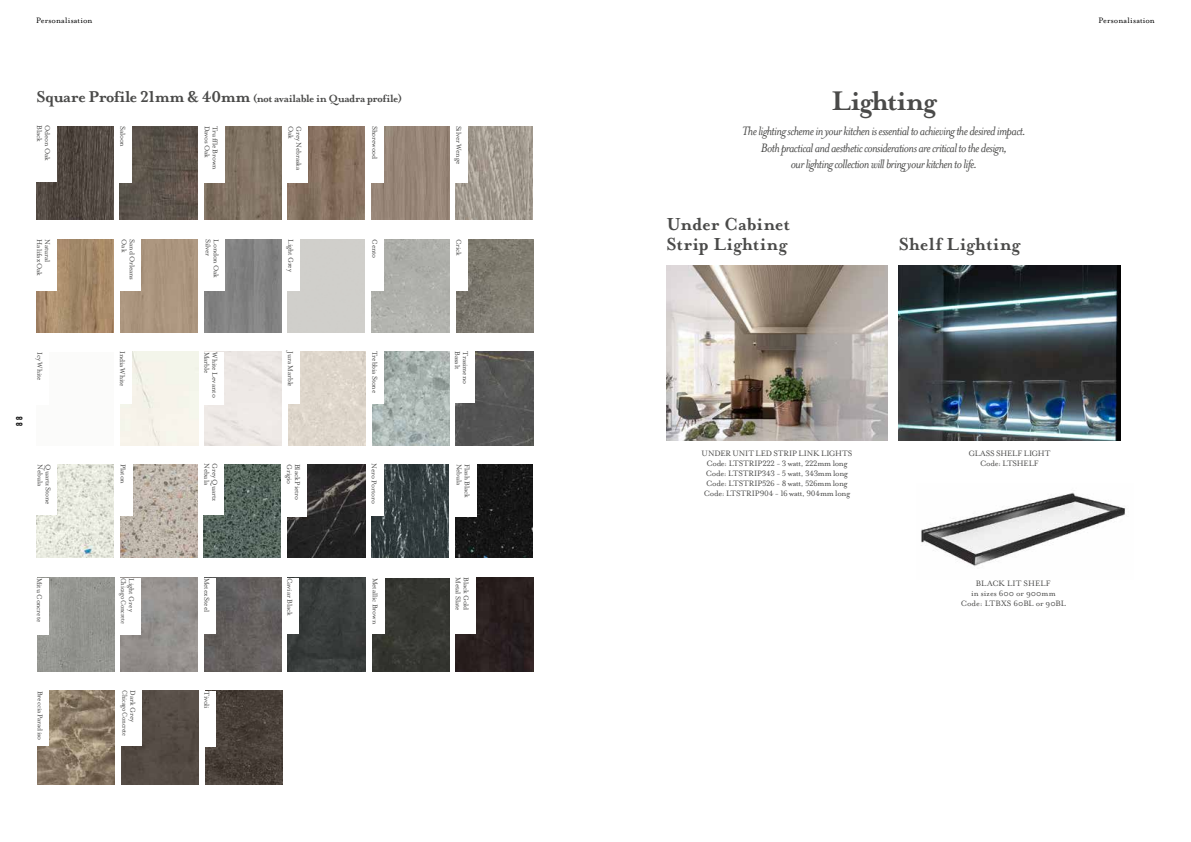
<style>
.page{position:relative;width:1191px;height:842px;background:#fff}
.page>*{position:absolute;margin:0;border:0;box-sizing:border-box;transform-origin:0 0}
.t1{font:700 31px "Mrs Eaves OT";letter-spacing:-.025em;color:#4a4a49}
.t2{font:700 20px/20px "Mrs Eaves OT";letter-spacing:.01em;color:#4a4a49}
.t3{font:italic 14px/16.8px "Mrs Eaves OT";letter-spacing:-.04em;color:#4a4a49;text-align:center}
.t4{font:700 12px "Mrs Eaves OT";letter-spacing:-.025em;color:#4a4a49}
.t5{font:9px/10px "Mrs Eaves OT";letter-spacing:-.015em;color:#4a4a49}
.t6{font:9px/10px "Mrs Eaves OT";letter-spacing:.005em;color:#4a4a49;text-align:center}
.t7{font:9px "Mrs Eaves OT";letter-spacing:.02em;color:#000}
.t8{font:9px "Bebas Neue";color:#000}
.t9{font:8px "Mrs Eaves OT";letter-spacing:-.02em;color:#4a4a49}
.t10{font:8px "Mrs Eaves OT";letter-spacing:-.02em;color:#4a4a49;scale:.86 1}
.t11{font:8px "Mrs Eaves OT";letter-spacing:.005em;color:#4a4a49}
.s1{font-size:18px}
</style>
<div class="page">
<img style="left:666px;top:266px;width:221px;height:174px">
<img style="left:899px;top:266px;width:221px;height:174px">
<img style="left:921px;top:492px;width:204px;height:75px">
<div style="left:36px;top:352px;width:78px;height:93px;background:#fbfbfa"></div>
<img style="left:372px;top:239px;width:77px;height:94px">
<img style="left:456px;top:239px;width:77px;height:94px">
<img style="left:204px;top:239px;width:77px;height:94px">
<img style="left:36px;top:239px;width:78px;height:94px">
<div style="left:120px;top:239px;width:78px;height:94px;background:#ab957e"></div>
<div style="left:199px;top:239px;width:26px;height:52px;background:#fff"></div>
<div style="left:37px;top:352px;width:12px;height:53px;background:#fff"></div>
<div style="left:118px;top:239px;width:23px;height:52px;background:#fff"></div>
<div style="left:35px;top:239px;width:21px;height:52px;background:#fff"></div>
<div style="left:372px;top:239px;width:12px;height:52px;background:#fff"></div>
<img style="left:456px;top:352px;width:77px;height:93px">
<img style="left:120px;top:126px;width:77px;height:93px">
<div style="left:121px;top:352px;width:77px;height:93px;background:#f6f3ea"></div>
<img style="left:288px;top:578px;width:77px;height:93px">
<img style="left:372px;top:352px;width:77px;height:93px">
<div style="left:372px;top:578px;width:77px;height:93px;background:#363732"></div>
<img style="left:37px;top:578px;width:77px;height:93px">
<img style="left:36px;top:126px;width:78px;height:93px">
<img style="left:204px;top:578px;width:78px;height:93px">
<img style="left:456px;top:126px;width:77px;height:94px">
<div style="left:456px;top:578px;width:77px;height:93px;background:#291f1f"></div>
<img style="left:288px;top:464px;width:77px;height:94px">
<div style="left:122px;top:691px;width:77px;height:93px;background:#554c45"></div>
<img style="left:288px;top:126px;width:77px;height:93px">
<img style="left:204px;top:126px;width:77px;height:93px">
<img style="left:372px;top:126px;width:77px;height:93px">
<img style="left:120px;top:464px;width:77px;height:94px">
<div style="left:288px;top:352px;width:77px;height:93px;background:#ded6cb"></div>
<img style="left:204px;top:464px;width:76px;height:94px">
<img style="left:36px;top:464px;width:78px;height:94px">
<img style="left:456px;top:464px;width:77px;height:94px">
<img style="left:205px;top:691px;width:77px;height:93px">
<img style="left:37px;top:691px;width:78px;height:93px">
<img style="left:372px;top:464px;width:77px;height:94px">
<div style="left:35px;top:125px;width:21px;height:57px;background:#fff"></div>
<div style="left:120px;top:126px;width:12px;height:57px;background:#fff"></div>
<div style="left:203px;top:126px;width:21px;height:57px;background:#fff"></div>
<div style="left:287px;top:126px;width:21px;height:57px;background:#fff"></div>
<div style="left:372px;top:126px;width:12px;height:56px;background:#fff"></div>
<div style="left:456px;top:126px;width:12px;height:56px;background:#fff"></div>
<div style="left:456px;top:238px;width:12px;height:53px;background:#fff"></div>
<div style="left:119px;top:351px;width:12px;height:52px;background:#fff"></div>
<div style="left:287px;top:351px;width:12px;height:53px;background:#fff"></div>
<div style="left:372px;top:351px;width:12px;height:52px;background:#fff"></div>
<div style="left:453px;top:351px;width:21px;height:51px;background:#fff"></div>
<div style="left:35px;top:464px;width:22px;height:51px;background:#fff"></div>
<div style="left:120px;top:464px;width:12px;height:52px;background:#fff"></div>
<div style="left:201px;top:463px;width:23px;height:52px;background:#fff"></div>
<div style="left:285px;top:464px;width:22px;height:52px;background:#fff"></div>
<div style="left:371px;top:463px;width:12px;height:53px;background:#fff"></div>
<div style="left:455px;top:464px;width:21px;height:52px;background:#fff"></div>
<div style="left:36px;top:578px;width:13px;height:57px;background:#fff"></div>
<div style="left:204px;top:578px;width:12px;height:55px;background:#fff"></div>
<div style="left:287px;top:578px;width:12px;height:55px;background:#fff"></div>
<div style="left:372px;top:578px;width:12px;height:55px;background:#fff"></div>
<div style="left:454px;top:577px;width:21px;height:57px;background:#fff"></div>
<div style="left:37px;top:691px;width:12px;height:55px;background:#fff"></div>
<div style="left:204px;top:691px;width:12px;height:55px;background:#fff"></div>
<div style="left:121px;top:690px;width:21px;height:56px;background:#fff"></div>
<p class="t7" style="left:36px;top:15px;width:58px">Personalisation</p>
<p class="t7" style="left:1098px;top:15px;width:58px">Personalisation</p>
<h3 class="t4" style="left:37px;top:92px;width:367px"><span class="s1">Square Profile 21mm &amp; 40mm</span> (not available in Quadra profile)</h3>
<p class="t9" style="left:44px;top:125px;width:18px;rotate:90deg">Black</p>
<p class="t9" style="left:52px;top:125px;width:37px;rotate:90deg">Odeon Oak</p>
<p class="t9" style="left:127px;top:126px;width:22px;rotate:90deg">Saloon</p>
<p class="t9" style="left:212px;top:126px;width:33px;rotate:90deg">Davos Oak</p>
<p class="t9" style="left:220px;top:126px;width:45px;rotate:90deg">Truffle Brown</p>
<p class="t9" style="left:295px;top:126px;width:14px;rotate:90deg">Oak</p>
<p class="t9" style="left:303px;top:126px;width:46px;rotate:90deg">Grey Nebraska</p>
<p class="t9" style="left:379px;top:126px;width:35px;rotate:90deg">Shorewood</p>
<p class="t9" style="left:463px;top:126px;width:40px;rotate:90deg">Silver Wenge</p>
<h1 class="t1" style="left:831px;top:82px;width:107px">Lighting</h1>
<h3 class="t3" style="left:742px;top:122px;width:285px">The lighting scheme in your kitchen is essential to achieving the desired impact.<br>Both practical and aesthetic considerations are critical to the design,<br>our lighting collection will bring your kitchen to life.</h3>
<p class="t9" style="left:44px;top:239px;width:38px;rotate:90deg">Halifax Oak</p>
<p class="t9" style="left:52px;top:239px;width:25px;rotate:90deg">Natural</p>
<p class="t9" style="left:129px;top:239px;width:14px;rotate:90deg">Oak</p>
<p class="t9" style="left:137px;top:239px;width:42px;rotate:90deg">Sand Orleans</p>
<p class="t9" style="left:295px;top:239px;width:34px;rotate:90deg">Light Grey</p>
<p class="t9" style="left:379px;top:239px;width:20px;rotate:90deg">Cento</p>
<p class="t9" style="left:213px;top:239px;width:19px;rotate:90deg">Silver</p>
<p class="t9" style="left:221px;top:239px;width:40px;rotate:90deg">London Oak</p>
<p class="t9" style="left:463px;top:238px;width:19px;rotate:90deg">Crick</p>
<h2 class="t2" style="left:666px;top:214px;width:125px">Under Cabinet<br>Strip Lighting</h2>
<h2 class="t2" style="left:899px;top:234px;width:123px">Shelf Lighting</h2>
<p class="t9" style="left:44px;top:352px;width:30px;rotate:90deg">Icy White</p>
<p class="t8" style="left:14px;top:426px;width:11px;rotate:-90deg">8 8</p>
<p class="t9" style="left:127px;top:351px;width:37px;rotate:90deg">India White</p>
<p class="t9" style="left:212px;top:352px;width:23px;rotate:90deg">Marble</p>
<p class="t11" style="left:220px;top:352px;width:47px;rotate:90deg">White Levanto</p>
<p class="t9" style="left:295px;top:351px;width:37px;rotate:90deg">Jura Marble</p>
<p class="t9" style="left:379px;top:351px;width:43px;rotate:90deg">Trebbia Stone</p>
<p class="t9" style="left:462px;top:351px;width:19px;rotate:90deg">Basalt</p>
<p class="t9" style="left:470px;top:351px;width:34px;rotate:90deg">Trasimeno</p>
<p class="t9" style="left:45px;top:464px;width:23px;rotate:90deg">Nebula</p>
<p class="t9" style="left:53px;top:464px;width:42px;rotate:90deg">Quartz Stone</p>
<p class="t9" style="left:128px;top:464px;width:21px;rotate:90deg">Platon</p>
<p class="t9" style="left:212px;top:463px;width:23px;rotate:90deg">Nebula</p>
<p class="t9" style="left:220px;top:463px;width:40px;rotate:90deg">Grey Quartz</p>
<p class="t9" style="left:294px;top:464px;width:22px;rotate:90deg">Grigio</p>
<p class="t9" style="left:302px;top:464px;width:38px;rotate:90deg">Black Pietro</p>
<p class="t9" style="left:379px;top:463px;width:42px;rotate:90deg">Nero Portoro</p>
<p class="t9" style="left:464px;top:464px;width:23px;rotate:90deg">Nebula</p>
<p class="t9" style="left:472px;top:464px;width:36px;rotate:90deg">Flash Black</p>
<p class="t5" style="left:701px;top:448px;width:152px">UNDER UNIT LED STRIP LINK LIGHTS Code: LTSTRIP222 - 3 watt, 222mm long Code: LTSTRIP343 - 5 watt, 343mm long Code: LTSTRIP526 - 8 watt, 526mm long Code: LTSTRIP904 - 16 watt, 904mm long</p>
<p class="t5" style="left:968px;top:448px;width:84px;text-align:center">GLASS SHELF LIGHT<br>Code: LTSHELF</p>
<p class="t9" style="left:44px;top:578px;width:46px;rotate:90deg">Mitu Concrete</p>
<p class="t10" style="left:128px;top:578px;width:55px;rotate:90deg">Chicago Concrete</p>
<p class="t9" style="left:136px;top:578px;width:35px;rotate:90deg">Light Grey</p>
<p class="t9" style="left:212px;top:578px;width:36px;rotate:90deg">Metex Steel</p>
<p class="t9" style="left:294px;top:578px;width:39px;rotate:90deg">Caviar Black</p>
<p class="t9" style="left:380px;top:578px;width:48px;rotate:90deg">Metallic Brown</p>
<p class="t9" style="left:463px;top:577px;width:34px;rotate:90deg">Metal Slate</p>
<p class="t9" style="left:471px;top:577px;width:35px;rotate:90deg">Black Gold</p>
<p class="t9" style="left:45px;top:691px;width:51px;rotate:90deg">Breccia Paradiso</p>
<p class="t10" style="left:129px;top:690px;width:55px;rotate:90deg">Chicago Concrete</p>
<p class="t9" style="left:137px;top:690px;width:34px;rotate:90deg">Dark Grey</p>
<p class="t9" style="left:212px;top:691px;width:19px;rotate:90deg">Tivoli</p>
<p class="t6" style="left:960px;top:578px;width:107px">BLACK LIT SHELF<br>in sizes 600 or 900mm<br>Code: LTBXS 60BL or 90BL</p>
</div>
